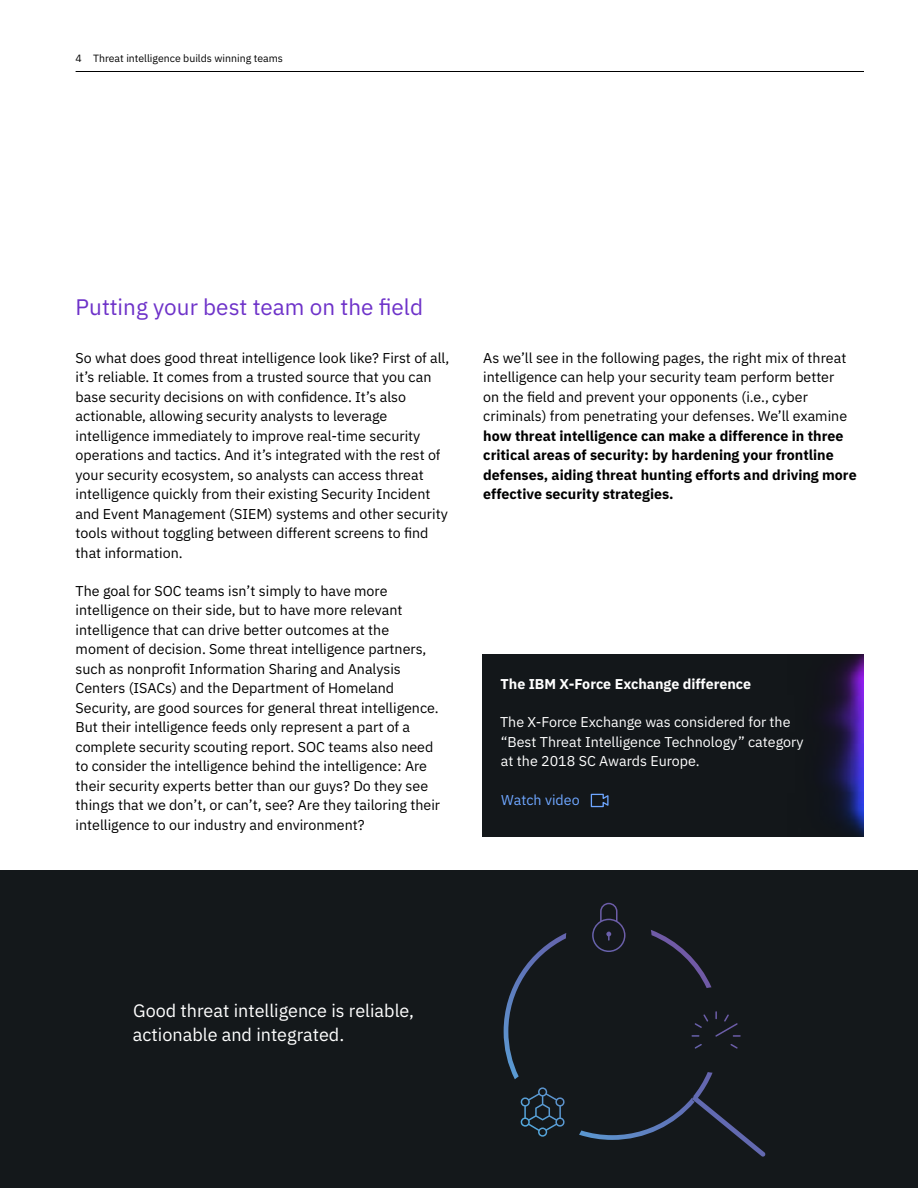
<style>
.page{position:relative;width:918px;height:1188px;background:#fff}
.page>*{position:absolute;margin:0;border:0;box-sizing:border-box;transform-origin:0 0}
.t1{font:22.5px "IBM Plex Sans";color:#6e32c9}
.t2{font:18px/24px "IBM Plex Sans";color:#fff}
.t3{font:14.25px/19.5px "IBM Plex Sans";color:#000}
.t4{font:700 14.25px/19.5px "IBM Plex Sans";color:#000}
.t5{font:14.25px/19.5px "IBM Plex Sans";color:#fff}
.t6{font:700 14.25px "IBM Plex Sans";color:#fff}
.t7{font:14.25px "IBM Plex Sans";color:#6ea6ff}
.t8{font:10.5px "IBM Plex Sans";color:#000}
</style>
<div class="page">
<hr style="left:76px;top:71px;width:788px;height:1px;background:#000">
<div style="left:482px;top:654px;width:382px;height:183px;background:#13171a"></div>
<svg style="left:590px;top:793px;width:19px;height:15px"></svg>
<div style="left:0;top:870px;width:918px;height:318px;background:#14181b"></div>
<svg style="left:504px;top:903px;width:262px;height:254px"></svg>
<img style="left:823px;top:654px;width:41px;height:183px">
<p class="t8" style="left:76px;top:50px;width:209px">4 Threat intelligence builds winning teams</p>
<h1 class="t1" style="left:76px;top:290px;width:349px">Putting your best team on the field</h1>
<p class="t3" style="left:76px;top:347px;width:375px">So what does good threat intelligence look like? First of all, it’s reliable. It comes from a trusted source that you can base security decisions on with confidence. It’s also actionable, allowing security analysts to leverage intelligence immediately to improve real-time security operations and tactics. And it’s integrated with the rest of your security ecosystem, so analysts can access threat intelligence quickly from their existing Security Incident and Event Management (SIEM) systems and other security tools without toggling between different screens to find that information.</p>
<p class="t3" style="left:76px;top:580px;width:366px">The goal for SOC teams isn’t simply to have more intelligence on their side, but to have more relevant intelligence that can drive better outcomes at the moment of decision. Some threat intelligence partners, such as nonprofit Information Sharing and Analysis Centers (ISACs) and the Department of Homeland Security, are good sources for general threat intelligence.<br>But their intelligence feeds only represent a part of a complete security scouting report. SOC teams also need to consider the intelligence behind the intelligence: Are their security experts better than our guys? Do they see things that we don’t, or can’t, see? Are they tailoring their intelligence to our industry and environment?</p>
<p class="t3" style="left:483px;top:347px;width:365px">As we’ll see in the following pages, the right mix of threat intelligence can help your security team perform better on the field and prevent your opponents (i.e., cyber criminals) from penetrating your defenses. We’ll examine</p>
<p class="t4" style="left:483px;top:425px;width:375px">how threat intelligence can make a difference in three critical areas of security: by hardening your frontline defenses, aiding threat hunting efforts and driving more effective security strategies.</p>
<p class="t6" style="left:501px;top:673px;width:252px">The IBM X-Force Exchange difference</p>
<p class="t5" style="left:500px;top:711px;width:305px">The X-Force Exchange was considered for the “Best Threat Intelligence Technology” category at the 2018 SC Awards Europe.</p>
<p class="t7" style="left:501px;top:789px;width:80px">Watch video</p>
<p class="t2" style="left:133px;top:997px;width:283px">Good threat intelligence is reliable, actionable and integrated.</p>
</div>
